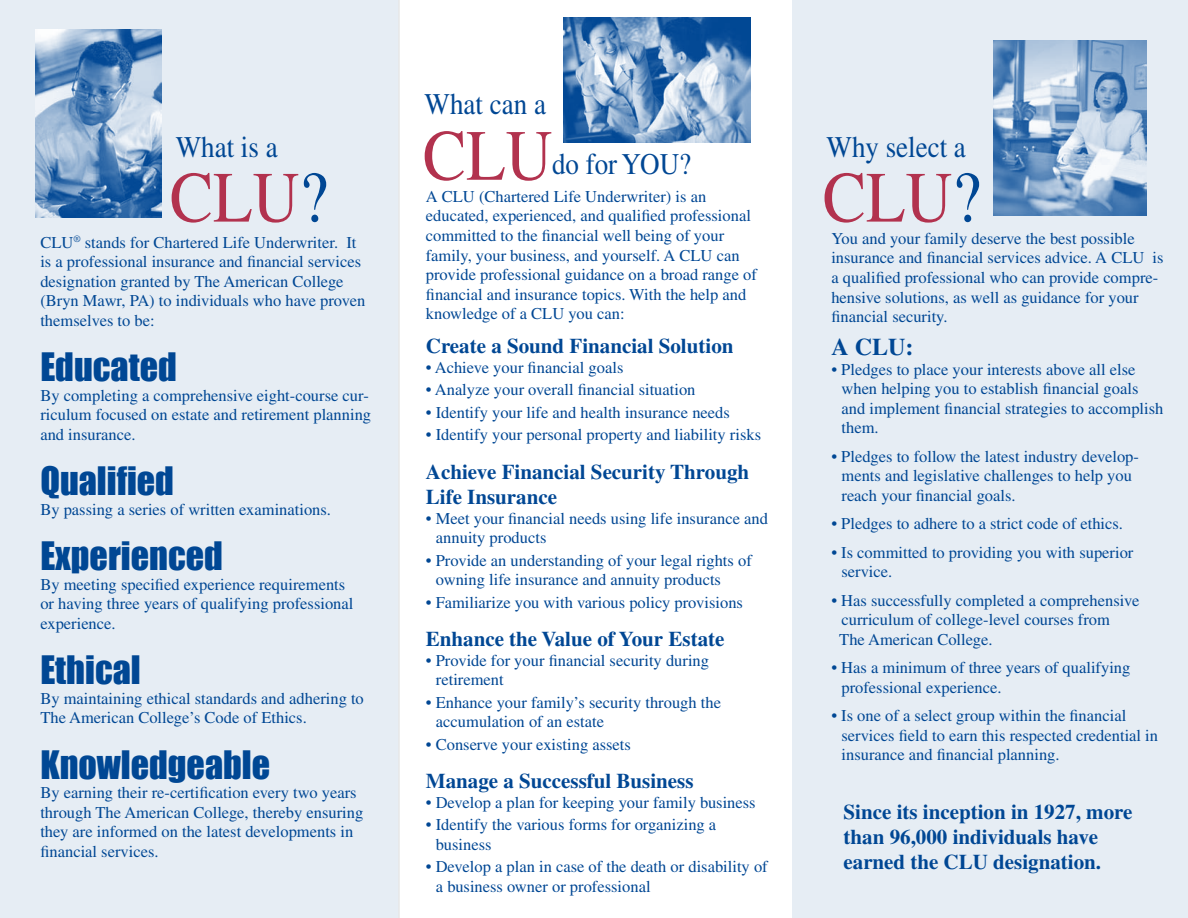
<style>
.page{position:relative;width:1188px;height:918px;background:#fff}
.page>*{position:absolute;margin:0;border:0;box-sizing:border-box;transform-origin:0 0}
.t1{font:72px "Times";color:#b2324e;scale:.9 1}
.t2{font:36px "Impact";color:#004794}
.t3{font:30px "Times";color:#004794;scale:.9 1}
.t4{font:700 24px "Times";color:#004794}
.t5{font:700 21px/25.2px "Times";color:#004794}
.t6{font:16.5px/19.5px "Times";color:#004794}
.s1{color:#004794}
</style>
<div class="page">
<div style="left:792px;top:0;width:396px;height:918px;background:#e6edf4"></div>
<div style="left:0;top:0;width:400px;height:918px;background:#e6edf4"></div>
<img style="left:994px;top:40px;width:153px;height:176px">
<img style="left:563px;top:17px;width:188px;height:125px">
<img style="left:35px;top:29px;width:126px;height:189px">
<h3 class="t3" style="left:425px;top:87px;width:136px">What can a</h3>
<h1 class="t1" style="left:423px;top:115px;width:145px">CLU</h1>
<h3 class="t3" style="left:176px;top:130px;width:115px">What is a</h3>
<h3 class="t3" style="left:827px;top:130px;width:156px">Why select a</h3>
<h1 class="t1" style="left:170px;top:157px;width:177px">CLU<span class="s1">?</span></h1>
<h1 class="t1" style="left:823px;top:157px;width:177px">CLU<span class="s1">?</span></h1>
<h3 class="t3" style="left:552px;top:147px;width:156px">do for YOU?</h3>
<p class="t6" style="left:426px;top:187px;width:333px">A CLU (Chartered Life Underwriter) is an educated, experienced, and qualified professional committed to the financial well being of your family, your business, and yourself. A CLU can provide professional guidance on a broad range of financial and insurance topics. With the help and knowledge of a CLU you can:</p>
<p class="t5" style="left:426px;top:333px;width:309px">Create a Sound Financial Solution</p>
<p class="t6" style="left:426px;top:357px;width:199px">• Achieve your financial goals</p>
<p class="t6" style="left:426px;top:380px;width:271px">• Analyze your overall financial situation</p>
<p class="t6" style="left:426px;top:402px;width:306px">• Identify your life and health insurance needs</p>
<p class="t6" style="left:426px;top:425px;width:337px">• Identify your personal property and liability risks</p>
<p class="t5" style="left:426px;top:459px;width:325px">Achieve Financial Security Through<br>Life Insurance</p>
<p class="t6" style="left:436px;top:508px;width:333px;text-indent:-10px">• Meet your financial needs using life insurance and annuity products</p>
<p class="t6" style="left:436px;top:550px;width:317px;text-indent:-10px">• Provide an understanding of your legal rights of owning life insurance and annuity products</p>
<p class="t6" style="left:426px;top:592px;width:319px">• Familiarize you with various policy provisions</p>
<p class="t5" style="left:426px;top:626px;width:300px">Enhance the Value of Your Estate</p>
<p class="t6" style="left:436px;top:650px;width:275px;text-indent:-10px">• Provide for your financial security during retirement</p>
<p class="t6" style="left:436px;top:692px;width:287px;text-indent:-10px">• Enhance your family’s security through the accumulation of an estate</p>
<p class="t6" style="left:426px;top:734px;width:207px">• Conserve your existing assets</p>
<p class="t5" style="left:426px;top:768px;width:269px">Manage a Successful Business</p>
<p class="t6" style="left:426px;top:793px;width:331px">• Develop a plan for keeping your family business</p>
<p class="t6" style="left:436px;top:815px;width:282px;text-indent:-10px">• Identify the various forms for organizing a business</p>
<p class="t6" style="left:436px;top:857px;width:333px;text-indent:-10px">• Develop a plan in case of the death or disability of a business owner or professional</p>
<p class="t6" style="left:831px;top:229px;width:334px">You and your family deserve the best possible insurance and financial services advice. A CLU is a qualified professional who can provide compre&shy;hensive solutions, as well as guidance for your financial security.</p>
<h3 class="t4" style="left:831px;top:333px;width:83px">A CLU:</h3>
<p class="t6" style="left:842px;top:359px;width:323px;text-indent:-10px">• Pledges to place your interests above all else when helping you to establish financial goals and implement financial strategies to accomplish them.</p>
<p class="t6" style="left:842px;top:446px;width:299px;text-indent:-10px">• Pledges to follow the latest industry develop&shy;ments and legislative challenges to help you reach your financial goals.</p>
<p class="t6" style="left:831px;top:514px;width:293px">• Pledges to adhere to a strict code of ethics.</p>
<p class="t6" style="left:842px;top:542px;width:293px;text-indent:-10px">• Is committed to providing you with superior service.</p>
<p class="t6" style="left:839px;top:590px;width:302px;text-indent:-8px">• Has successfully completed a comprehensive curriculum of college-level courses from<br>The American College.</p>
<p class="t6" style="left:842px;top:658px;width:290px;text-indent:-10px">• Has a minimum of three years of qualifying professional experience.</p>
<p class="t6" style="left:842px;top:706px;width:318px;text-indent:-10px">• Is one of a select group within the financial services field to earn this respected credential in insurance and financial planning.</p>
<p class="t6" style="left:40px;top:232px;width:327px">CLU<sup>®</sup> stands for Chartered Life Underwriter. It is a professional insurance and financial services designation granted by The American College (Bryn Mawr, PA) to individuals who have proven themselves to be:</p>
<h2 class="t2" style="left:40px;top:345px;width:138px">Educated</h2>
<p class="t6" style="left:40px;top:385px;width:332px">By completing a comprehensive eight-course cur&shy;riculum focused on estate and retirement planning and insurance.</p>
<h2 class="t2" style="left:40px;top:459px;width:135px">Qualified</h2>
<p class="t6" style="left:40px;top:499px;width:292px">By passing a series of written examinations.</p>
<h2 class="t2" style="left:40px;top:534px;width:184px">Experienced</h2>
<p class="t6" style="left:40px;top:574px;width:315px">By meeting specified experience requirements or having three years of qualifying professional experience.</p>
<h2 class="t2" style="left:40px;top:648px;width:102px">Ethical</h2>
<p class="t6" style="left:40px;top:688px;width:325px">By maintaining ethical standards and adhering to<br>The American College’s Code of Ethics.</p>
<h2 class="t2" style="left:40px;top:742px;width:231px">Knowledgeable</h2>
<p class="t6" style="left:40px;top:783px;width:324px">By earning their re-certification every two years through The American College, thereby ensuring they are informed on the latest developments in financial services.</p>
<p class="t5" style="left:844px;top:798px;width:290px">Since its inception in 1927, more than 96,000 individuals have earned the CLU designation.</p>
</div>
